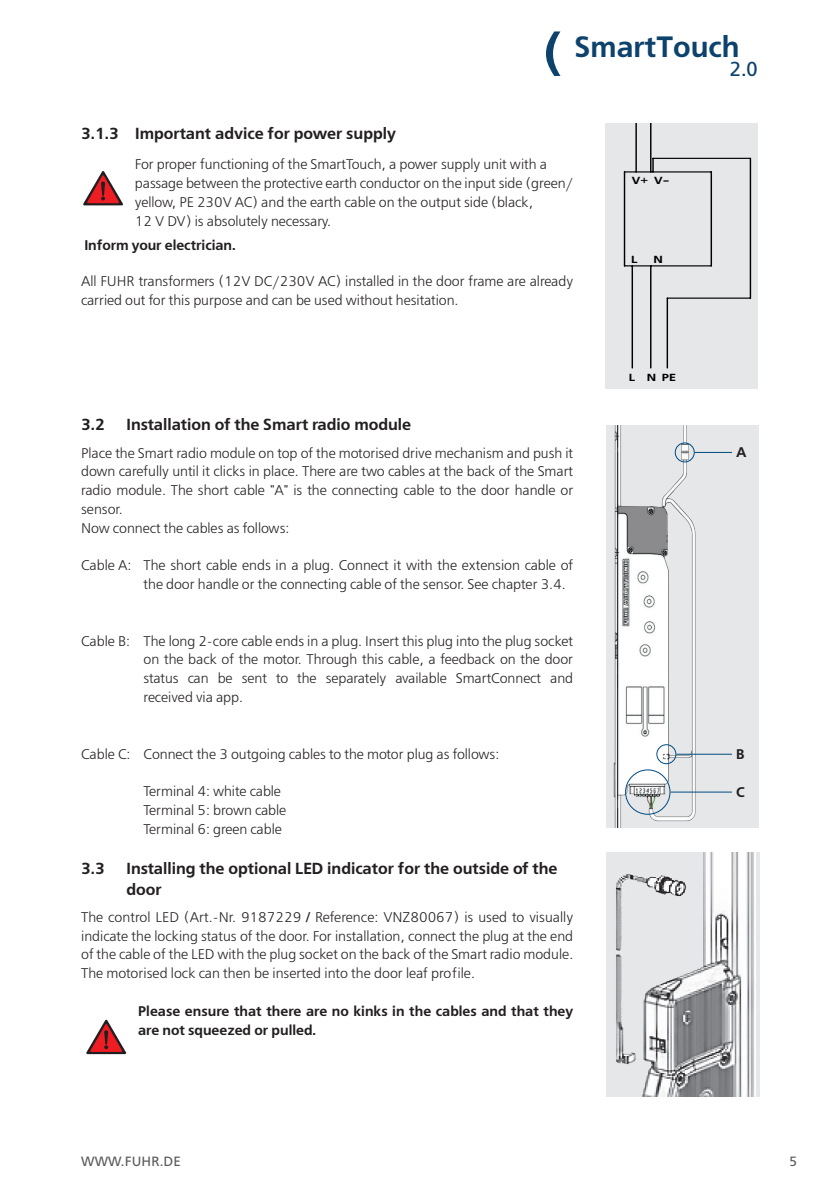
<style>
.page{position:relative;width:840px;height:1191px;background:#fff}
.page>*{position:absolute;margin:0;border:0;box-sizing:border-box;transform-origin:0 0}
.t1{font:600 29.4px "Free Set";color:#0c426b}
.t2{font:20.2px "Free Set";color:#0c426b}
.t3{font:600 16px/21px "Free Set";color:#231f20}
.Fließ_D{font:300 14px/18.8px "Free Set";letter-spacing:-.005em;color:#231f20;text-align:justify}
.Fließ_D-2{font:600 14px/18.8px "Free Set";color:#231f20}
.t4{font:13.4px "Free Set";letter-spacing:.01em;color:#57585a}
.t5{font:600 10.2px "Free Set";color:#000001;scale:1.23 1}
.t6{font:600 10.2px "Free Set";color:#000001;scale:1.24 1}
.s1{font-weight:400}
</style>
<div class="page">
<svg style="left:546px;top:31px;width:14px;height:45px"></svg>
<div style="left:605px;top:852px;width:153px;height:244px;background:linear-gradient(to bottom,#f3f3f4,#f2f2f3)"></div>
<div style="left:605px;top:123px;width:152px;height:266px;background:#e6e7e9"></div>
<hr style="left:631px;top:266px;width:1px;height:102px;background:#000001">
<hr style="left:624px;top:171px;width:87px;height:2px;background:#000001">
<hr style="left:623px;top:172px;width:1px;height:94px;background:#000001">
<hr style="left:624px;top:265px;width:87px;height:1px;background:#000001">
<hr style="left:710px;top:172px;width:1px;height:94px;background:#000001">
<hr style="left:649px;top:266px;width:2px;height:102px;background:#000001">
<hr style="left:666px;top:298px;width:1px;height:70px;background:#000001">
<hr style="left:667px;top:297px;width:83px;height:2px;background:#000001">
<hr style="left:749px;top:158px;width:1px;height:140px;background:#000001">
<svg style="left:652px;top:159px;width:1px;height:12px"></svg>
<hr style="left:652px;top:158px;width:98px;height:1px;background:#000001">
<hr style="left:649px;top:123px;width:2px;height:49px;background:#000001">
<hr style="left:635px;top:123px;width:1px;height:49px;background:#000001">
<img style="left:609px;top:852px;width:146px;height:244px">
<svg style="left:86px;top:1019px;width:40px;height:35px"></svg>
<svg style="left:83px;top:171px;width:40px;height:34px"></svg>
<div style="left:605px;top:425px;width:152px;height:403px;background:#e6e7e9"></div>
<img style="left:605px;top:425px;width:96px;height:402px">
<div style="left:656px;top:744px;width:20px;height:20px;border:1px solid #004c80;border-radius:50%"></div>
<div style="left:674px;top:442px;width:20px;height:20px;border:1px solid #004c80;border-radius:50%"></div>
<div style="left:624px;top:769px;width:46px;height:45px;border:1px solid #004c80;border-radius:50%"></div>
<hr style="left:670px;top:791px;width:61px;height:1px;background:#004c80">
<hr style="left:676px;top:753px;width:55px;height:1px;background:#004c80">
<hr style="left:694px;top:452px;width:37px;height:1px;background:#004c80">
<h1 class="t1" style="left:574px;top:29px;width:167px">SmartTouch</h1>
<h2 class="t2" style="left:729px;top:57px;width:29px">2.0</h2>
<p class="t3" style="left:81px;top:123px;width:316px">3.1.3 Important advice for power supply</p>
<p class="Fließ_D" style="left:135px;top:155px;width:413px">For proper functioning of the SmartTouch, a power supply unit with a</p>
<p class="Fließ_D" style="left:135px;top:174px;width:439px">passage between the protective earth conductor on the input side (green/ yellow, PE 230V AC) and the earth cable on the output side (black,</p>
<p class="Fließ_D" style="left:135px;top:212px;width:198px">12 V DV) is absolutely necessary.</p>
<p class="Fließ_D-2" style="left:84px;top:236px;width:153px">Inform your electrician.</p>
<p class="Fließ_D" style="left:81px;top:272px;width:493px">All FUHR transformers (12V DC/230V AC) installed in the door frame are already carried out for this purpose and can be used without hesitation.</p>
<p class="t3" style="left:81px;top:414px;width:25px">3.2</p>
<p class="t3" style="left:126px;top:414px;width:286px">Installation of the Smart radio module</p>
<p class="Fließ_D" style="left:81px;top:443px;width:493px">Place the Smart radio module on top of the motorised drive mechanism and push it down carefully until it clicks in place. There are two cables at the back of the Smart radio module. The short cable "A" is the connecting cable to the door handle or sensor.</p>
<p class="Fließ_D" style="left:81px;top:519px;width:210px">Now connect the cables as follows:</p>
<p class="Fließ_D" style="left:143px;top:556px;width:431px;text-indent:-62px">Cable A: The short cable ends in a plug. Connect it with the extension cable of the door handle or the connecting cable of the sensor. See chapter 3.4.</p>
<p class="Fließ_D" style="left:143px;top:631px;width:431px;text-indent:-62px">Cable B: The long 2-core cable ends in a plug. Insert this plug into the plug socket on the back of the motor. Through this cable, a feedback on the door status can be sent to the separately available SmartConnect and received via app.</p>
<p class="Fließ_D" style="left:81px;top:744px;width:419px">Cable C: Connect the 3 outgoing cables to the motor plug as follows:</p>
<p class="Fließ_D" style="left:143px;top:782px;width:139px">Terminal 4: white cable</p>
<p class="Fließ_D" style="left:143px;top:801px;width:144px">Terminal 5: brown cable</p>
<p class="Fließ_D" style="left:143px;top:819px;width:140px">Terminal 6: green cable</p>
<p class="t3" style="left:81px;top:858px;width:25px">3.3</p>
<p class="t3" style="left:126px;top:858px;width:432px">Installing the optional LED indicator for the outside of the door</p>
<p class="Fließ_D" style="left:81px;top:908px;width:493px">The control LED (Art.-Nr. 9187229 <span class="s1">/</span> Reference: VNZ80067) is used to visually indicate the locking status of the door. For installation, connect the plug at the end of the cable of the LED with the plug socket on the back of the Smart radio module.<br>The motorised lock can then be inserted into the door leaf profile.</p>
<p class="Fließ_D-2" style="left:138px;top:1002px;width:436px">Please ensure that there are no kinks in the cables and that they are not squeezed or pulled.</p>
<p class="t6" style="left:631px;top:174px;width:32px">V+ V-</p>
<p class="t5" style="left:631px;top:253px;width:7px">L</p>
<p class="t5" style="left:653px;top:253px;width:9px">N</p>
<p class="t5" style="left:628px;top:371px;width:40px">L NPE</p>
<p class="Fließ_D-2" style="left:736px;top:443px;width:12px">A</p>
<p class="Fließ_D-2" style="left:736px;top:745px;width:10px">B</p>
<p class="Fließ_D-2" style="left:736px;top:783px;width:10px">C</p>
<p class="t4" style="left:81px;top:1153px;width:101px">WWW.FUHR.DE</p>
<p class="t4" style="left:789px;top:1153px;width:9px">5</p>
</div>
